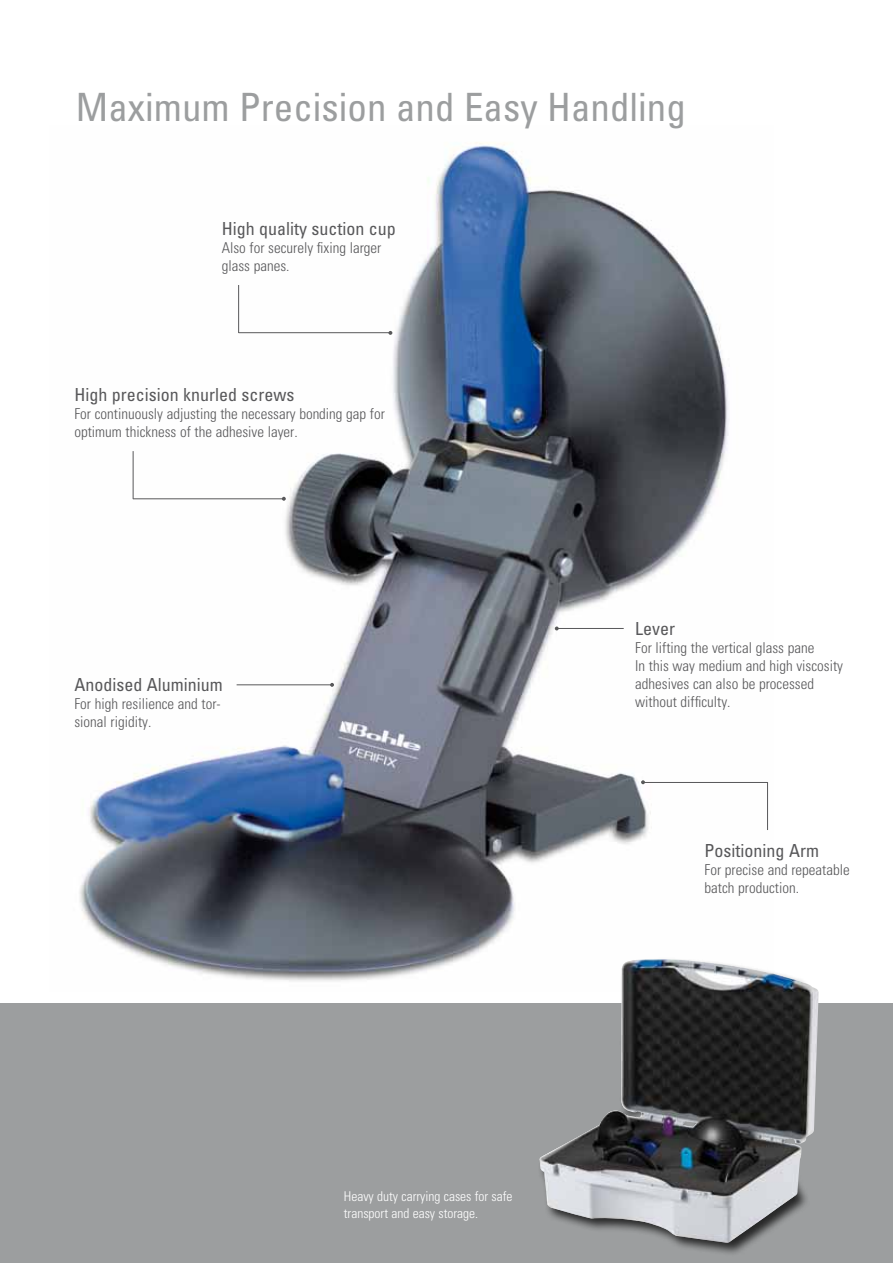
<style>
.page{position:relative;width:893px;height:1263px;background:#fff}
.page>*{position:absolute;margin:0;border:0;box-sizing:border-box;transform-origin:0 0}
.t1{font:condensed 39px "Univers";color:#9c9e9f}
.t2{font:condensed 18px "Univers";color:#58585a}
.t3{font:300 condensed 15px/18px "Univers";color:#58585a}
.t4{font:300 condensed 13.5px/16.2px "Univers";color:#fff}
</style>
<div class="page">
<div style="left:0;top:1003px;width:893px;height:260px;background:#9c9e9f"></div>
<img style="left:79px;top:142px;width:650px;height:839px">
<hr style="left:237px;top:684px;width:96px;height:1px;background:#58585a">
<hr style="left:557px;top:628px;width:67px;height:1px;background:#58585a">
<hr style="left:133px;top:498px;width:152px;height:1px;background:#58585a">
<hr style="left:133px;top:451px;width:1px;height:48px;background:#58585a">
<hr style="left:239px;top:332px;width:151px;height:1px;background:#58585a">
<hr style="left:238px;top:285px;width:1px;height:48px;background:#58585a">
<hr style="left:643px;top:782px;width:124px;height:1px;background:#58585a">
<hr style="left:767px;top:782px;width:1px;height:48px;background:#58585a">
<div style="left:538px;top:957px;width:271px;height:299px;background:#000;opacity:.75"></div>
<img style="left:540px;top:959px;width:279px;height:284px">
<svg style="left:641px;top:780px;width:4px;height:4px"></svg>
<svg style="left:555px;top:626px;width:4px;height:4px"></svg>
<svg style="left:330px;top:683px;width:4px;height:4px"></svg>
<svg style="left:282px;top:497px;width:4px;height:4px"></svg>
<svg style="left:388px;top:331px;width:4px;height:4px"></svg>
<h1 class="t1" style="left:76px;top:83px;width:611px">Maximum Precision and Easy Handling</h1>
<p class="t2" style="left:222px;top:217px;width:176px">High quality suction cup</p>
<p class="t3" style="left:222px;top:239px;width:161px">Also for securely fixing larger glass panes.</p>
<p class="t2" style="left:74px;top:383px;width:222px">High precision knurled screws</p>
<p class="t3" style="left:74px;top:405px;width:312px">For continuously adjusting the necessary bonding gap for optimum thickness of the adhesive layer.</p>
<p class="t2" style="left:74px;top:673px;width:150px">Anodised Aluminium</p>
<p class="t3" style="left:74px;top:694px;width:148px">For high resilience and tor&shy;sional rigidity.</p>
<p class="t4" style="left:344px;top:1188px;width:170px">Heavy duty carrying cases for safe transport and easy storage.</p>
<p class="t2" style="left:635px;top:617px;width:41px">Lever</p>
<p class="t3" style="left:635px;top:639px;width:209px">For lifting the vertical glass pane<br>In this way medium and high viscosity adhesives can also be processed without difficulty.</p>
<p class="t2" style="left:705px;top:839px;width:116px">Positioning Arm</p>
<p class="t3" style="left:705px;top:860px;width:147px">For precise and repeatable batch production.</p>
</div>
